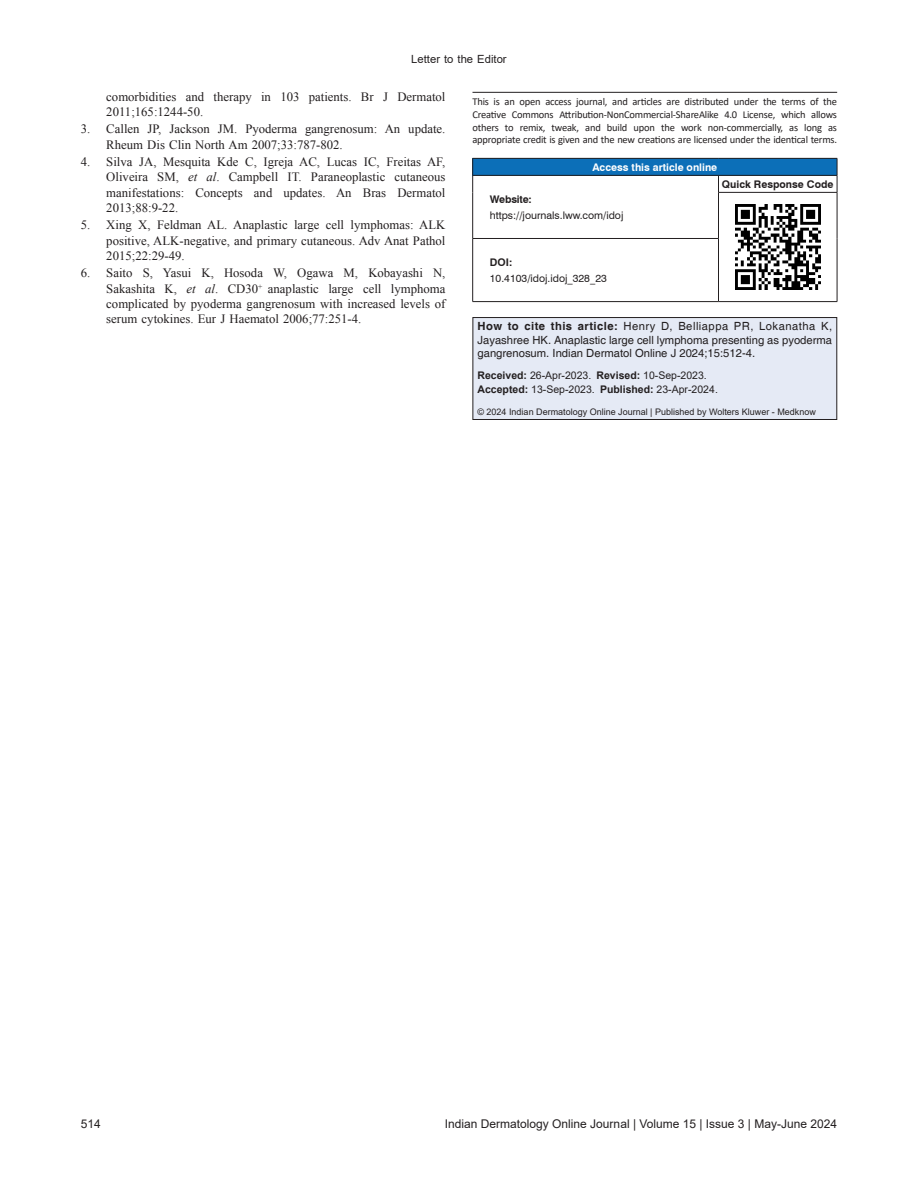
<style>
.page{position:relative;width:918px;height:1188px;background:#fff}
.page>*{position:absolute;margin:0;border:0;box-sizing:border-box;transform-origin:0 0}
.REF{font:12.75px/15.3px "Times New Roman";color:#231f20;text-align:justify}
.t1{font:12px "Arial";color:#231f20}
.HTC{font:11.25px/13.5px "Helvetica";color:#231f20;text-align:justify}
.t2{font:11.25px "Arial";color:#231f20}
.TX{font:10.5px/12.6px "Calibri";letter-spacing:-.02em;color:#231f20;text-align:justify}
.HIS{font:10.5px "Arial";color:#231f20}
.Website{font:10.5px "Swiss 721 BT";color:#231f20}
.DOI{font:10.5px "Swiss 721 BT";color:#231f20}
.ATAO{font:700 10.5px "Swiss 721 BT";color:#fff}
.QRC{font:700 10.5px "Swiss 721 BT";color:#231f20}
.Website-2{font:700 10.5px "Swiss 721 BT";letter-spacing:-.015em;color:#231f20}
.DOI-2{font:700 10.5px "Swiss 721 BT";color:#231f20}
.HIS-2{font:9px "Arial";color:#231f20}
.s1{font-style:italic}
.s2{font-weight:700}
</style>
<div class="page">
<hr style="left:472px;top:92px;width:365px;height:1px;background:#231f20">
<div style="left:473px;top:318px;width:364px;height:101px;background:#e5eaf5"></div>
<div style="left:472px;top:317px;width:365px;height:103px;border:1px solid #231f20"></div>
<div style="left:473px;top:158px;width:364px;height:17px;background:#0c6fb8"></div>
<hr style="left:472px;top:158px;width:246px;height:1px;background:#231f20">
<hr style="left:718px;top:158px;width:119px;height:1px;background:#231f20">
<hr style="left:472px;top:175px;width:246px;height:1px;background:#231f20">
<svg style="left:472px;top:159px;width:1px;height:33px"></svg>
<hr style="left:718px;top:175px;width:119px;height:1px;background:#231f20">
<svg style="left:718px;top:176px;width:1px;height:16px"></svg>
<svg style="left:837px;top:159px;width:1px;height:33px"></svg>
<hr style="left:472px;top:192px;width:1px;height:46px;background:#231f20">
<hr style="left:718px;top:192px;width:119px;height:1px;background:#231f20">
<hr style="left:718px;top:193px;width:1px;height:45px;background:#231f20">
<hr style="left:837px;top:193px;width:1px;height:45px;background:#231f20">
<hr style="left:472px;top:238px;width:247px;height:1px;background:#231f20">
<hr style="left:472px;top:239px;width:1px;height:62px;background:#231f20">
<hr style="left:718px;top:239px;width:1px;height:62px;background:#231f20">
<hr style="left:837px;top:238px;width:1px;height:63px;background:#231f20">
<hr style="left:718px;top:301px;width:119px;height:1px;background:#231f20">
<hr style="left:472px;top:301px;width:246px;height:1px;background:#231f20">
<img style="left:735px;top:205px;width:85px;height:84px">
<p class="t2" style="left:411px;top:51px;width:97px">Letter to the Editor</p>
<p class="REF" style="left:106px;top:88px;width:341px">comorbidities and therapy in 103 patients. Br J Dermatol<br>2011;165:1244‑50.</p>
<p class="REF" style="left:106px;top:121px;width:341px;text-indent:-26px">3. Callen JP, Jackson JM. Pyoderma gangrenosum: An update.<br>Rheum Dis Clin North Am 2007;33:787‑802.</p>
<p class="REF" style="left:106px;top:154px;width:341px;text-indent:-26px">4. Silva JA, Mesquita Kde C, Igreja AC, Lucas IC, Freitas AF, Oliveira SM, <span class="s1">et al</span>. Campbell IT. Paraneoplastic cutaneous manifestations: Concepts and updates. An Bras Dermatol 2013;88:9‑22.</p>
<p class="REF" style="left:106px;top:217px;width:341px;text-indent:-26px">5. Xing X, Feldman AL. Anaplastic large cell lymphomas: ALK positive, ALK‑negative, and primary cutaneous. Adv Anat Pathol 2015;22:29‑49.</p>
<p class="REF" style="left:106px;top:265px;width:341px;text-indent:-26px">6. Saito S, Yasui K, Hosoda W, Ogawa M, Kobayashi N, Sakashita K, <span class="s1">et al</span>. CD30<sup>+</sup> anaplastic large cell lymphoma complicated by pyoderma gangrenosum with increased levels of serum cytokines. Eur J Haematol 2006;77:251‑4.</p>
<p class="TX" style="left:472px;top:95px;width:366px">This is an open access journal, and articles are distributed under the terms of the Creative Commons Attribution-NonCommercial-ShareAlike 4.0 License, which allows others to remix, tweak, and build upon the work non-commercially, as long as appropriate credit is given and the new creations are licensed under the identical terms.</p>
<p class="ATAO" style="left:592px;top:161px;width:126px">Access this article online</p>
<p class="Website-2" style="left:490px;top:193px;width:43px">Website:</p>
<p class="Website" style="left:490px;top:209px;width:135px">https://journals.lww.com/idoj</p>
<p class="DOI-2" style="left:490px;top:256px;width:24px">DOI:</p>
<p class="DOI" style="left:490px;top:272px;width:118px">10.4103/idoj.idoj_328_23</p>
<p class="QRC" style="left:722px;top:178px;width:113px">Quick Response Code</p>
<p class="HTC" style="left:478px;top:320px;width:356px"><span class="s2">How to cite this article:</span> Henry D, Belliappa PR, Lokanatha K, Jayashree HK. Anaplastic large cell lymphoma presenting as pyoderma gangrenosum. Indian Dermatol Online J 2024;15:512-4.</p>
<p class="HIS" style="left:478px;top:368px;width:231px"><span class="s2">Received:</span> 26-Apr-2023. <span class="s2">Revised:</span> 10-Sep-2023.</p>
<p class="HIS" style="left:478px;top:382px;width:242px"><span class="s2">Accepted:</span> 13-Sep-2023. <span class="s2">Published:</span> 23-Apr-2024.</p>
<p class="HIS-2" style="left:478px;top:406px;width:340px">© 2024 Indian Dermatology Online Journal | Published by Wolters Kluwer - Medknow</p>
<p class="t1" style="left:81px;top:1116px;width:22px">514</p>
<p class="t1" style="left:445px;top:1116px;width:394px">Indian Dermatology Online Journal | Volume 15 | Issue 3 | May-June 2024</p>
</div>
